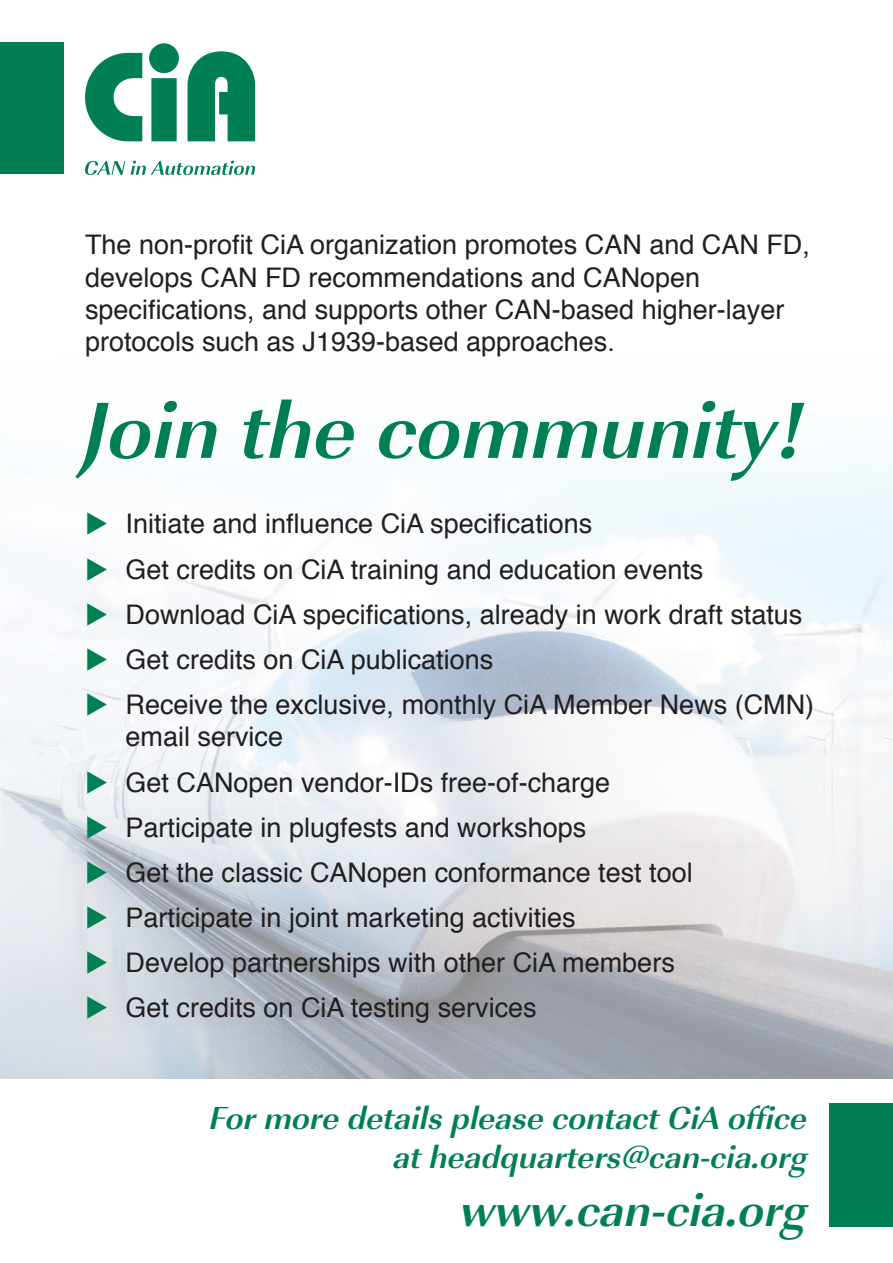
<style>
.page{position:relative;width:893px;height:1263px;background:#fff}
.page>*{position:absolute;margin:0;border:0;box-sizing:border-box;transform-origin:0 0}
.t1{font:82.5px "URW Imperial T Bold Obli";color:#007f52}
.t2{font:48px "URW Imperial T Bold Obli";color:#007f52}
.t3{font:33px/39.6px "URW Imperial T Bold Obli";color:#007f52;text-align:right}
.t4{font:27px/32.4px "Helvetica";color:#231f20}
.s1{color:#007f52}
</style>
<div class="page">
<img style="left:0;top:461px;width:893px;height:617px">
<div style="left:0;top:43px;width:64px;height:131px;background:#007f52"></div>
<svg style="left:85px;top:43px;width:170px;height:98px"></svg>
<svg style="left:85px;top:161px;width:170px;height:14px"></svg>
<div style="left:829px;top:1103px;width:64px;height:124px;background:#007f52"></div>
<p class="t4" style="left:85px;top:231px;width:726px">The non-profit CiA organization promotes CAN and CAN FD, develops CAN FD recommendations and CANopen specifications, and supports other CAN-based higher-layer protocols such as J1939-based approaches.</p>
<h1 class="t1" style="left:85px;top:381px;width:723px">Join the community!</h1>
<p class="t4" style="left:85px;top:510px;width:509px"><span class="s1">◆</span> Initiate and influence CiA specifications</p>
<p class="t4" style="left:85px;top:554px;width:620px"><span class="s1">◆</span> Get credits on CiA training and education events</p>
<p class="t4" style="left:85px;top:600px;width:719px"><span class="s1">◆</span> Download CiA specifications, already in work draft status</p>
<p class="t4" style="left:85px;top:644px;width:410px"><span class="s1">◆</span> Get credits on CiA publications</p>
<p class="t4" style="left:126px;top:689px;width:690px;text-indent:-40px"><span class="s1">◆</span> Receive the exclusive, monthly CiA Member News (CMN) email service</p>
<p class="t4" style="left:85px;top:767px;width:527px"><span class="s1">◆</span> Get CANopen vendor-IDs free-of-charge</p>
<p class="t4" style="left:85px;top:812px;width:503px"><span class="s1">◆</span> Participate in plugfests and workshops</p>
<p class="t4" style="left:85px;top:857px;width:609px"><span class="s1">◆</span> Get the classic CANopen conformance test tool</p>
<p class="t4" style="left:85px;top:902px;width:492px"><span class="s1">◆</span> Participate in joint marketing activities</p>
<p class="t4" style="left:85px;top:947px;width:591px"><span class="s1">◆</span> Develop partnerships with other CiA members</p>
<p class="t4" style="left:85px;top:992px;width:453px"><span class="s1">◆</span> Get credits on CiA testing services</p>
<p class="t3" style="left:210px;top:1098px;width:600px">For more details please contact CiA office at headquarters@can-cia.org</p>
<h2 class="t2" style="left:461px;top:1181px;width:348px">www.can-cia.org</h2>
</div>
